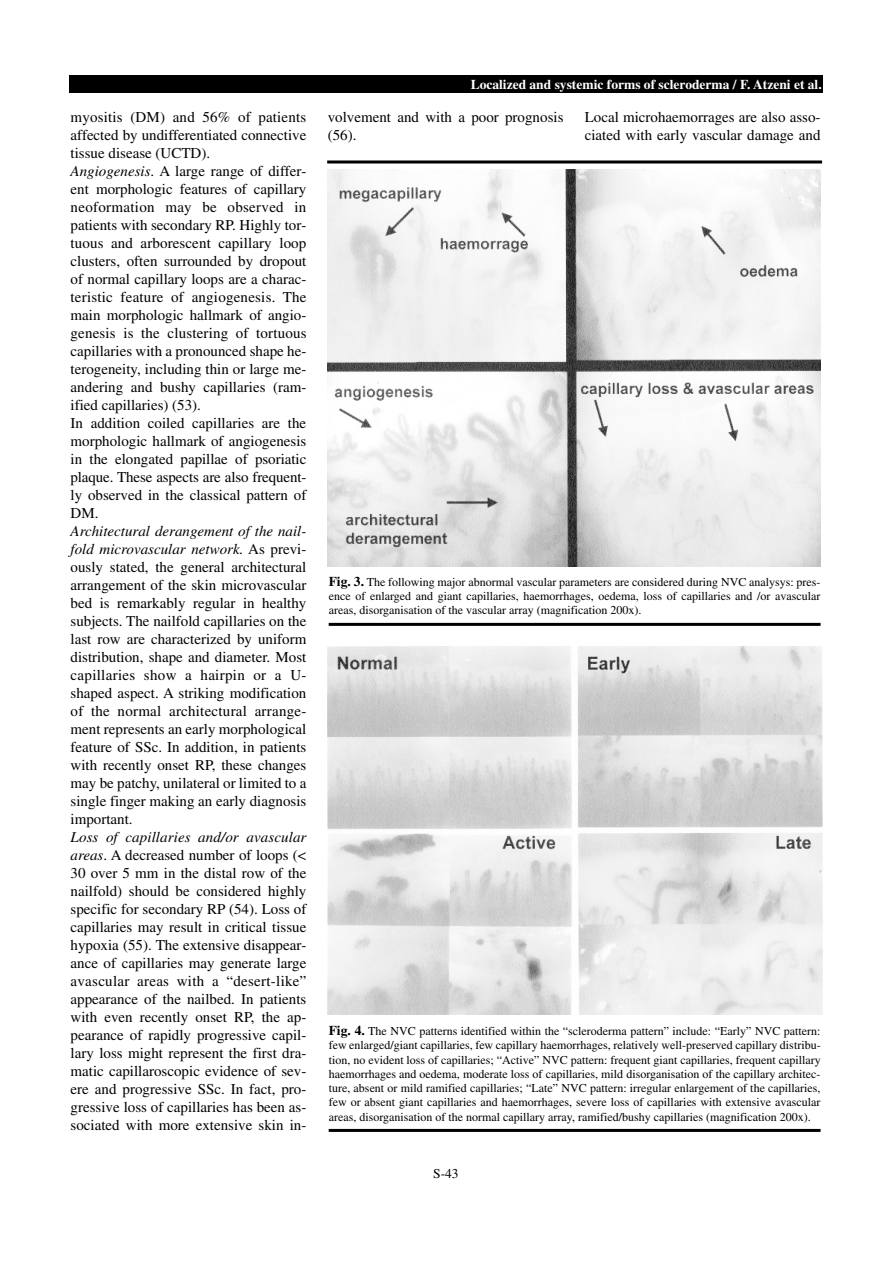
<style>
.page{position:relative;width:893px;height:1263px;background:#fff}
.page>*{position:absolute;margin:0;border:0;box-sizing:border-box;transform-origin:0 0}
.t1{font:15px/18px "Times";color:#000}
.t2{font:700 13.5px "Times";color:#fff}
.t3{font:13.5px "Times";color:#000}
.t4{font:12px/14.2px "Times";color:#000;text-align:justify}
.s1{font-style:italic}
.s2{font-weight:700;font-size:13.5px}
</style>
<div class="page">
<div style="left:69px;top:76px;width:753px;height:17px;background:#000"></div>
<hr style="left:328px;top:623px;width:492px;height:3px;background:#000">
<hr style="left:328px;top:1129px;width:492px;height:3px;background:#000">
<img style="left:327px;top:646px;width:495px;height:368px">
<img style="left:327px;top:169px;width:493px;height:397px">
<svg style="left:327px;top:160px;width:495px;height:4px;background:#3f3f3f"></svg>
<p class="t1" style="left:71px;top:110px;width:237px">myositis (DM) and 56% of patients affected by undifferentiated connective tissue disease (UCTD).<br><span class="s1">Angiogenesis</span>. A large range of differ&shy;ent morphologic features of capillary neoformation may be observed in patients with secondary RP. Highly tor&shy;tuous and arborescent capillary loop clusters, often surrounded by dropout of normal capillary loops are a charac&shy;teristic feature of angiogenesis. The main morphologic hallmark of angio&shy;genesis is the clustering of tortuous capillaries with a pronounced shape he&shy;terogeneity, including thin or large me&shy;andering and bushy capillaries (ram&shy;ified capillaries) (53).<br>In addition coiled capillaries are the morphologic hallmark of angiogenesis in the elongated papillae of psoriatic plaque. These aspects are also frequent&shy;ly observed in the classical pattern of DM.</p>
<p class="t1" style="left:71px;top:524px;width:237px;text-align:justify"><span class="s1">Architectural derangement of the nail&shy;fold microvascular network.</span> As previ&shy;ously stated, the general architectural arrangement of the skin microvascular bed is remarkably regular in healthy subjects. The nailfold capillaries on the last row are characterized by uniform distribution, shape and diameter. Most capillaries show a hairpin or a U&shy;shaped aspect. A striking modification of the normal architectural arrange&shy;ment represents an early morphological feature of SSc. In addition, in patients with recently onset RP, these changes may be patchy, unilateral or limited to a single finger making an early diagnosis important.</p>
<p class="t1" style="left:71px;top:830px;width:237px;text-align:justify"><span class="s1">Loss of capillaries and/or avascular areas</span>. A decreased number of loops (&lt; 30 over 5 mm in the distal row of the nailfold) should be considered highly specific for secondary RP (54). Loss of capillaries may result in critical tissue hypoxia (55). The extensive disappear&shy;ance of capillaries may generate large avascular areas with a “desert-like” appearance of the nailbed. In patients with even recently onset RP, the ap&shy;pearance of rapidly progressive capil&shy;lary loss might represent the first dra&shy;matic capillaroscopic evidence of sev&shy;ere and progressive SSc. In fact, pro&shy;gressive loss of capillaries has been as&shy;sociated with more extensive skin in-</p>
<p class="t2" style="left:470px;top:79px;width:352px">Localized and systemic forms of scleroderma / F. Atzeni et al.</p>
<p class="t1" style="left:328px;top:110px;width:237px">volvement and with a poor prognosis (56).</p>
<p class="t1" style="left:584px;top:110px;width:237px">Local microhaemorrages are also asso&shy;ciated with early vascular damage and</p>
<p class="t4" style="left:329px;top:576px;width:493px"><span class="s2">Fig. 3.</span> The following major abnormal vascular parameters are considered during NVC analysys: pres&shy;ence of enlarged and giant capillaries, haemorrhages, oedema, loss of capillaries and /or avascular areas, disorganisation of the vascular array (magnification 200x).</p>
<p class="t4" style="left:329px;top:1025px;width:493px"><span class="s2">Fig. 4.</span> The NVC patterns identified within the “scleroderma pattern” include: “Early” NVC pattern: few enlarged/giant capillaries, few capillary haemorrhages, relatively well-preserved capillary distribu&shy;tion, no evident loss of capillaries; “Active” NVC pattern: frequent giant capillaries, frequent capillary haemorrhages and oedema, moderate loss of capillaries, mild disorganisation of the capillary architec&shy;ture, absent or mild ramified capillaries; “Late” NVC pattern: irregular enlargement of the capillaries, few or absent giant capillaries and haemorrhages, severe loss of capillaries with extensive avascular areas, disorganisation of the normal capillary array, ramified/bushy capillaries (magnification 200x).</p>
<p class="t3" style="left:433px;top:1168px;width:27px">S-43</p>
</div>
